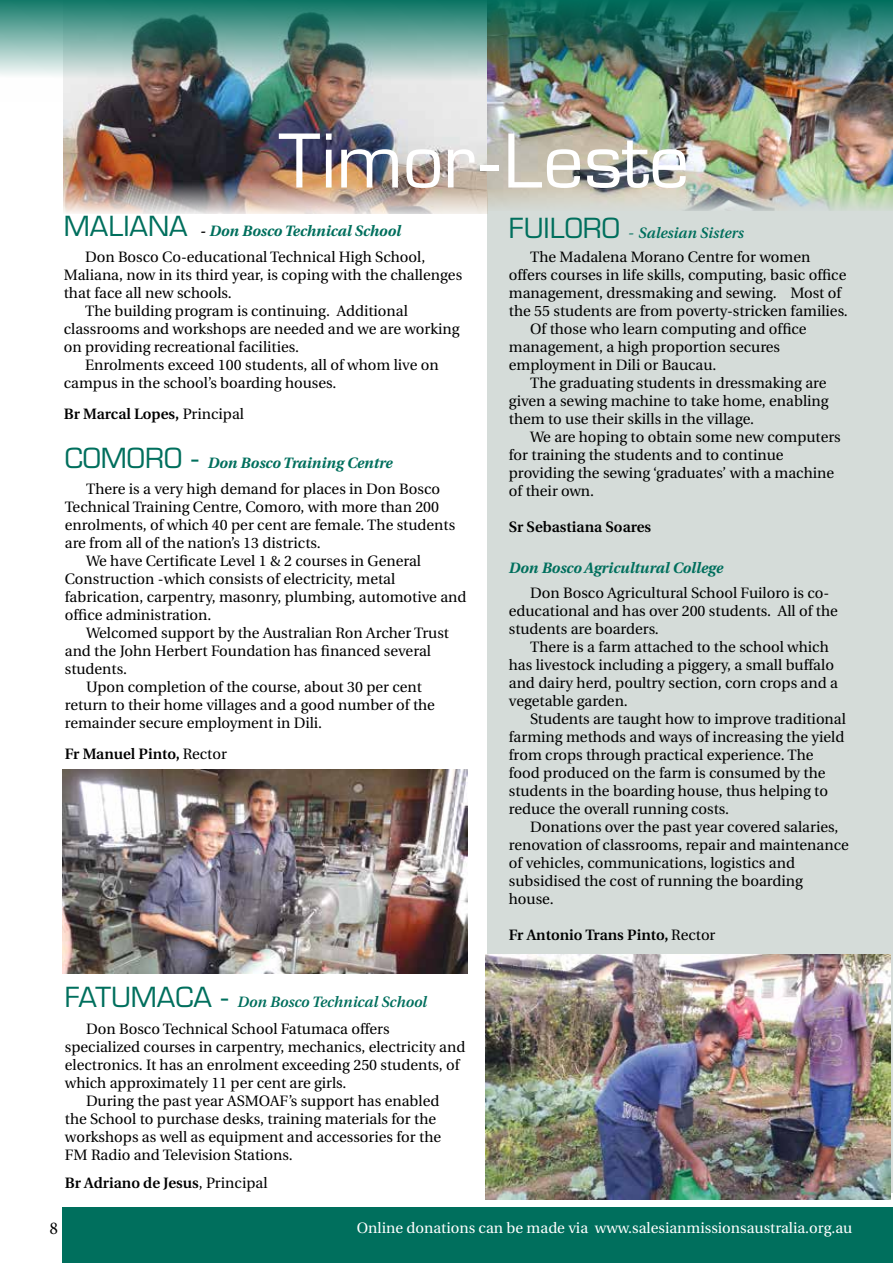
<style>
.page{position:relative;width:893px;height:1263px;background:#fff}
.page>*{position:absolute;margin:0;border:0;box-sizing:border-box;transform-origin:0 0}
.t1{font:72px "Eurostile";color:#fff}
.t2{font:18px "Minion Pro";color:#000}
.t3{font:15px/18px "Utopia";color:#000}
.t4{font:600 15px "Utopia";color:#000}
.t5{font:15px "Utopia";color:#fff}
.t6{font:italic 700 15px "Utopia";color:#006f5d}
.s1{font-family:"Eurostile";font-size:27px;color:#006f5d}
.s2{font-weight:600;font-style:italic}
.s3{font-weight:700;font-style:italic;color:#006f5d}
.s4{font-weight:400}
.s5{font-weight:600;font-style:italic;color:#006f5d}
.s6{font-family:"Minion Pro";font-size:18px;color:#006f5d}
</style>
<div class="page">
<div style="left:488px;top:159px;width:405px;height:1034px;background:#d5dcd9"></div>
<img style="left:64px;top:102px;width:424px;height:112px">
<img style="left:488px;top:102px;width:405px;height:108px">
<div style="left:63px;top:1208px;width:830px;height:55px;background:#006f5d"></div>
<img style="left:0;top:0;width:893px;height:102px">
<img style="left:486px;top:955px;width:405px;height:244px">
<img style="left:62px;top:770px;width:405px;height:204px">
<h1 class="t1" style="left:279px;top:118px;width:412px">Timor-Leste</h1>
<p class="t3" style="left:85px;top:219px;width:342px;line-height:25.5px;text-indent:-21px"><span class="s1">MALIANA</span> <span class="s2">-</span> <span class="s3">Don Bosco Technical School<br></span>Don Bosco Co-educational Technical High School,</p>
<p class="t3" style="left:64px;top:266px;width:400px">Maliana, now in its third year, is coping with the challenges</p>
<p class="t3" style="left:64px;top:284px;width:170px">that face all new schools.</p>
<p class="t3" style="left:85px;top:302px;width:324px">The building program is continuing. Additional</p>
<p class="t3" style="left:64px;top:320px;width:397px">classrooms and workshops are needed and we are working</p>
<p class="t3" style="left:64px;top:338px;width:237px">on providing recreational facilities.</p>
<p class="t3" style="left:85px;top:356px;width:355px">Enrolments exceed 100 students, all of whom live on</p>
<p class="t3" style="left:64px;top:374px;width:274px">campus in the school’s boarding houses.</p>
<p class="t4" style="left:64px;top:406px;width:182px">Br Marcal Lopes, <span class="s4">Principal</span></p>
<p class="t3" style="left:86px;top:451px;width:356px;line-height:25.5px;text-indent:-21px"><span class="s1">COMORO -</span> <span class="s3">Don Bosco Training Centre<br></span>There is a very high demand for places in Don Bosco</p>
<p class="t3" style="left:65px;top:498px;width:376px">Technical Training Centre, Comoro, with more than 200</p>
<p class="t3" style="left:65px;top:516px;width:392px">enrolments, of which 40 per cent are female. The students</p>
<p class="t3" style="left:65px;top:534px;width:257px">are from all of the nation’s 13 districts.</p>
<p class="t3" style="left:86px;top:552px;width:336px">We have Certificate Level 1 &amp; 2 courses in General</p>
<p class="t3" style="left:65px;top:570px;width:332px">Construction -which consists of electricity, metal</p>
<p class="t3" style="left:65px;top:588px;width:403px">fabrication, carpentry, masonry, plumbing, automotive and</p>
<p class="t3" style="left:65px;top:606px;width:148px">office administration.</p>
<p class="t3" style="left:86px;top:624px;width:364px">Welcomed support by the Australian Ron Archer Trust</p>
<p class="t3" style="left:65px;top:642px;width:368px">and the John Herbert Foundation has financed several</p>
<p class="t3" style="left:65px;top:660px;width:64px">students.</p>
<p class="t3" style="left:86px;top:678px;width:337px">Upon completion of the course, about 30 per cent</p>
<p class="t3" style="left:65px;top:696px;width:372px">return to their home villages and a good number of the</p>
<p class="t3" style="left:65px;top:714px;width:259px">remainder secure employment in Dili.</p>
<p class="t4" style="left:65px;top:746px;width:164px">Fr Manuel Pinto, <span class="s4">Rector</span></p>
<p class="t3" style="left:86px;top:988px;width:342px;line-height:27px;text-indent:-21px"><span class="s1">FATUMACA -</span> <span class="s5">Don Bosco Technical School<br></span>Don Bosco Technical School Fatumaca offers</p>
<p class="t3" style="left:65px;top:1038px;width:402px">specialized courses in carpentry, mechanics, electricity and</p>
<p class="t3" style="left:65px;top:1056px;width:396px">electronics. It has an enrolment exceeding 250 students, of</p>
<p class="t3" style="left:65px;top:1074px;width:283px">which approximately 11 per cent are girls.</p>
<p class="t3" style="left:86px;top:1092px;width:355px">During the past year ASMOAF’s support has enabled</p>
<p class="t3" style="left:65px;top:1110px;width:373px">the School to purchase desks, training materials for the</p>
<p class="t3" style="left:65px;top:1128px;width:378px">workshops as well as equipment and accessories for the</p>
<p class="t3" style="left:65px;top:1146px;width:229px">FM Radio and Television Stations.</p>
<p class="t4" style="left:65px;top:1175px;width:204px">Br Adriano de Jesus<span class="s4">, Principal</span></p>
<p class="t3" style="left:530px;top:221px;width:282px;line-height:24px;text-indent:-21px"><span class="s1">FUILORO</span> <span class="s6">-</span> <span class="s5">Salesian Sisters<br></span>The Madalena Morano Centre for women</p>
<p class="t3" style="left:509px;top:266px;width:339px">offers courses in life skills, computing, basic office</p>
<p class="t3" style="left:509px;top:284px;width:334px">management, dressmaking and sewing. Most of</p>
<p class="t3" style="left:509px;top:302px;width:340px">the 55 students are from poverty-stricken families.</p>
<p class="t3" style="left:530px;top:320px;width:278px">Of those who learn computing and office</p>
<p class="t3" style="left:509px;top:338px;width:273px">management, a high proportion secures</p>
<p class="t3" style="left:509px;top:356px;width:209px">employment in Dili or Baucau.</p>
<p class="t3" style="left:530px;top:374px;width:298px">The graduating students in dressmaking are</p>
<p class="t3" style="left:509px;top:392px;width:321px">given a sewing machine to take home, enabling</p>
<p class="t3" style="left:509px;top:410px;width:247px">them to use their skills in the village.</p>
<p class="t3" style="left:530px;top:428px;width:312px">We are hoping to obtain some new computers</p>
<p class="t3" style="left:509px;top:446px;width:276px">for training the students and to continue</p>
<p class="t3" style="left:509px;top:464px;width:327px">providing the sewing ‘graduates’ with a machine</p>
<p class="t3" style="left:509px;top:482px;width:87px">of their own.</p>
<p class="t4" style="left:509px;top:518px;width:144px">Sr Sebastiana Soares</p>
<p class="t6" style="left:509px;top:559px;width:216px">Don Bosco Agricultural College</p>
<p class="t3" style="left:509px;top:584px;width:331px;text-indent:21px">Don Bosco Agricultural School Fuiloro is co&shy;educational and has over 200 students. All of the students are boarders.</p>
<p class="t3" style="left:509px;top:638px;width:331px;text-indent:21px">There is a farm attached to the school which has livestock including a piggery, a small buffalo and dairy herd, poultry section, corn crops and a vegetable garden.</p>
<p class="t3" style="left:509px;top:710px;width:339px;text-indent:21px">Students are taught how to improve traditional farming methods and ways of increasing the yield from crops through practical experience. The food produced on the farm is consumed by the students in the boarding house, thus helping to reduce the overall running costs.</p>
<p class="t3" style="left:509px;top:818px;width:341px;text-indent:21px">Donations over the past year covered salaries, renovation of classrooms, repair and maintenance of vehicles, communications, logistics and subsidised the cost of running the boarding house.</p>
<p class="t4" style="left:509px;top:926px;width:208px">Fr Antonio Trans Pinto, <span class="s4">Rector</span></p>
<p class="t2" style="left:49px;top:1216px;width:10px">8</p>
<p class="t5" style="left:357px;top:1219px;width:497px">Online donations can be made via www.salesianmissionsaustralia.org.au</p>
</div>
